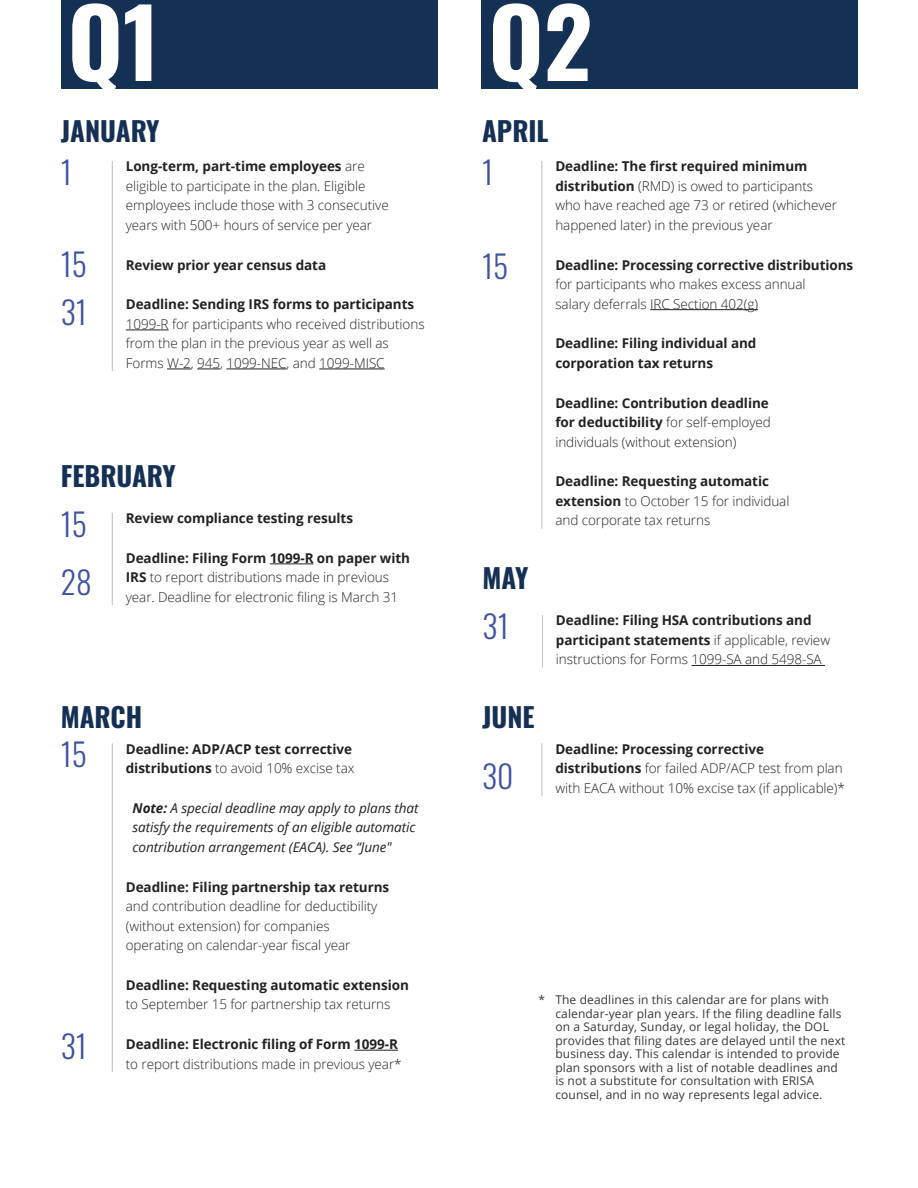
<style>
.page{position:relative;width:918px;height:1188px;background:#fff}
.page>*{position:absolute;margin:0;border:0;box-sizing:border-box;transform-origin:0 0}
.t1{font:700 94.5px "Oswald";color:#fff}
.t2{font:300 31.5px/58.3px "Oswald";color:#3c52a3}
.t3{font:700 27px "Oswald";color:#153055}
.t4{font:300 13.5px/19.5px "Open Sans";letter-spacing:-.005em;color:#222}
.t5{font:700 13.5px/19.5px "Open Sans";letter-spacing:-.005em;color:#222}
.t6{font:italic 13.5px/19.5px "Open Sans";letter-spacing:-.005em;color:#222}
.t7{font:12px/13.5px "Open Sans";letter-spacing:.01em;color:#383838}
.s1{font-weight:700}
.s2{font-weight:300}
</style>
<div class="page">
<div style="left:61px;top:0;width:377px;height:88px;background:#153055"></div>
<div style="left:481px;top:0;width:377px;height:88px;background:#153055"></div>
<hr style="left:541px;top:161px;width:1px;height:368px;background:#c5c3c0">
<hr style="left:650px;top:309px;width:108px;height:1px;background:#222">
<hr style="left:541px;top:743px;width:1px;height:53px;background:#c5c3c0">
<hr style="left:112px;top:743px;width:1px;height:329px;background:#c5c3c0">
<hr style="left:354px;top:1050px;width:44px;height:1px;background:#222">
<hr style="left:112px;top:513px;width:1px;height:92px;background:#c5c3c0">
<hr style="left:270px;top:564px;width:44px;height:1px;background:#222">
<hr style="left:112px;top:161px;width:1px;height:210px;background:#c5c3c0">
<hr style="left:126px;top:330px;width:43px;height:1px;background:#222">
<svg style="left:167px;top:369px;width:24px;height:1px"></svg>
<svg style="left:197px;top:369px;width:23px;height:1px"></svg>
<hr style="left:226px;top:369px;width:61px;height:1px;background:#222">
<hr style="left:319px;top:369px;width:66px;height:1px;background:#222">
<hr style="left:542px;top:615px;width:1px;height:53px;background:#c5c3c0">
<hr style="left:691px;top:665px;width:134px;height:1px;background:#222">
<h1 class="t1" style="left:68px;top:-7px;width:93px">Q1</h1>
<h1 class="t1" style="left:488px;top:-7px;width:105px">Q2</h1>
<h3 class="t3" style="left:61px;top:116px;width:100px">JANUARY</h3>
<h2 class="t2" style="left:61px;top:140px;width:12px">1</h2>
<h2 class="t2" style="left:61px;top:232px;width:27px">15</h2>
<h2 class="t2" style="left:61px;top:280px;width:28px">31</h2>
<p class="t4" style="left:126px;top:156px;width:264px"><span class="s1">Long-term, part-time employees</span> are eligible to participate in the plan. Eligible employees include those with 3 consecutive years with 500+ hours of service per year</p>
<p class="t5" style="left:126px;top:255px;width:202px">Review prior year census data</p>
<p class="t5" style="left:126px;top:294px;width:290px">Deadline: Sending IRS forms to participants</p>
<p class="t4" style="left:126px;top:314px;width:300px">1099-R for participants who received distributions from the plan in the previous year as well as<br>Forms W-2, 945, 1099-NEC, and 1099-MISC</p>
<h3 class="t3" style="left:61px;top:462px;width:117px">FEBRUARY</h3>
<h2 class="t2" style="left:61px;top:491px;width:32px">15<br>28</h2>
<p class="t5" style="left:126px;top:508px;width:229px">Review compliance testing results</p>
<p class="t4" style="left:126px;top:548px;width:286px"><span class="s1">Deadline: Filing Form 1099-R on paper with<br>IRS</span> to report distributions made in previous year. Deadline for electronic filing is March 31</p>
<h3 class="t3" style="left:482px;top:116px;width:68px">APRIL</h3>
<h2 class="t2" style="left:482px;top:140px;width:12px">1</h2>
<h2 class="t2" style="left:482px;top:233px;width:27px">15</h2>
<h3 class="t3" style="left:483px;top:564px;width:48px">MAY</h3>
<h2 class="t2" style="left:483px;top:594px;width:28px">31</h2>
<p class="t4" style="left:555px;top:156px;width:283px"><span class="s1">Deadline: The first required minimum distribution</span> (RMD) is owed to participants who have reached age 73 or retired (whichever happened later) in the previous year</p>
<p class="t5" style="left:555px;top:255px;width:299px">Deadline: Processing corrective distributions</p>
<p class="t4" style="left:555px;top:274px;width:252px">for participants who makes excess annual salary deferrals IRC Section 402(g)</p>
<p class="t5" style="left:555px;top:333px;width:203px">Deadline: Filing individual and corporation tax returns</p>
<p class="t5" style="left:555px;top:393px;width:217px">Deadline: Contribution deadline for deductibility <span class="s2">for self-employed individuals (without extension)</span></p>
<p class="t4" style="left:555px;top:471px;width:236px"><span class="s1">Deadline: Requesting automatic extension</span> to October 15 for individual and corporate tax returns</p>
<p class="t4" style="left:556px;top:610px;width:276px"><span class="s1">Deadline: Filing HSA contributions and participant statements</span> if applicable, review instructions for Forms 1099-SA and 5498-SA</p>
<h3 class="t3" style="left:61px;top:703px;width:83px">MARCH</h3>
<h3 class="t3" style="left:482px;top:703px;width:54px">JUNE</h3>
<h2 class="t2" style="left:61px;top:722px;width:27px">15</h2>
<h2 class="t2" style="left:61px;top:1014px;width:28px">31</h2>
<p class="t5" style="left:126px;top:739px;width:230px">Deadline: ADP/ACP test corrective distributions <span class="s2">to avoid 10% excise tax</span></p>
<p class="t6" style="left:133px;top:798px;width:287px"><span class="s1">Note:</span> A special deadline may apply to plans that satisfy the requirements of an eligible automatic contribution arrangement (EACA). See “June"</p>
<p class="t5" style="left:126px;top:877px;width:265px">Deadline: Filing partnership tax returns</p>
<p class="t4" style="left:126px;top:896px;width:253px">and contribution deadline for deductibility (without extension) for companies operating on calendar-year fiscal year</p>
<p class="t5" style="left:126px;top:975px;width:285px">Deadline: Requesting automatic extension</p>
<p class="t4" style="left:126px;top:994px;width:266px">to September 15 for partnership tax returns</p>
<p class="t5" style="left:126px;top:1034px;width:274px">Deadline: Electronic filing of Form 1099-R</p>
<p class="t4" style="left:126px;top:1054px;width:277px">to report distributions made in previous year*</p>
<h2 class="t2" style="left:482px;top:743px;width:33px">30</h2>
<p class="t7" style="left:539px;top:993px;width:8px">*</p>
<p class="t4" style="left:555px;top:739px;width:291px"><span class="s1">Deadline: Processing corrective distributions</span> for failed ADP/ACP test from plan with EACA without 10% excise tax (if applicable)*</p>
<p class="t7" style="left:555px;top:993px;width:292px">The deadlines in this calendar are for plans with calendar-year plan years. If the filing deadline falls on a Saturday, Sunday, or legal holiday, the DOL provides that filing dates are delayed until the next business day. This calendar is intended to provide plan sponsors with a list of notable deadlines and is not a substitute for consultation with ERISA counsel, and in no way represents legal advice.</p>
</div>
